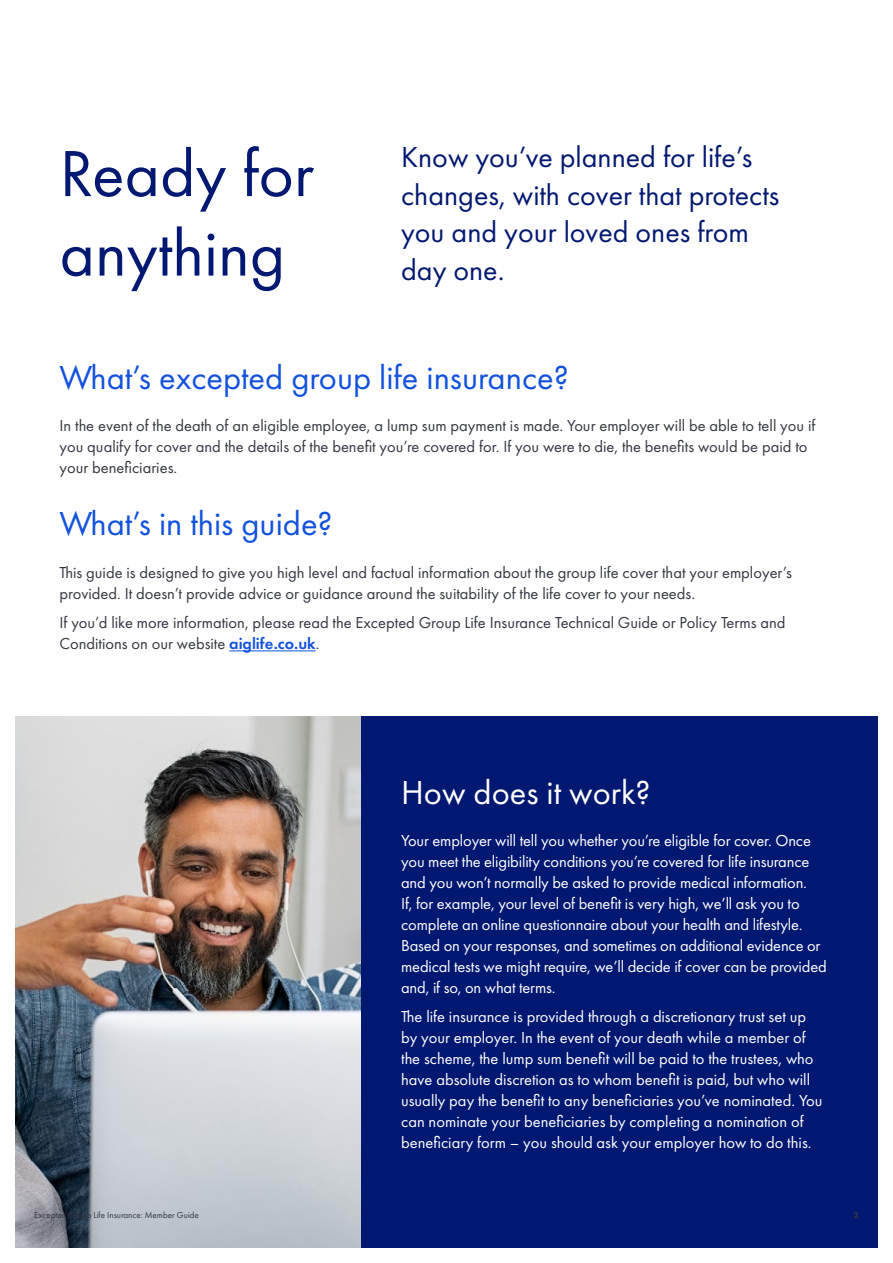
<style>
.page{position:relative;width:893px;height:1263px;background:#fff}
.page>*{position:absolute;margin:0;border:0;box-sizing:border-box;transform-origin:0 0}
.Section_heading{font:67.5px/79.5px "Futura PT";color:#001871}
.Section_heading-2{font:34.5px "Futura PT";color:#1352de}
.Section_heading-3{font:34.5px "Futura PT";color:#fff}
.Intro_para{font:30px/37.5px "Futura PT";color:#001871}
.Body_Copy{font:16.5px/21px "Futura PT";letter-spacing:-.01em;color:#fff}
.Body_Copy-2{font:16.5px/21px "Futura PT";color:#343741}
.t1{font:9px "Futura PT";color:#343741}
.t2{font:800 9px "Futura PT";color:#343741}
.s1{font-weight:600;color:#1352de}
</style>
<div class="page">
<img style="left:16px;top:716px;width:345px;height:531px">
<div style="left:361px;top:716px;width:532px;height:547px;background:#001871"></div>
<hr style="left:229px;top:650px;width:87px;height:1px;background:#1352de">
<div style="left:0;top:0;width:893px;height:1263px;border:15px solid #fff"></div>
<p class="Section_heading" style="left:60px;top:134px;width:256px">Ready for anything</p>
<p class="Intro_para" style="left:401px;top:139px;width:380px">Know you’ve planned for life’s changes, with cover that protects you and your loved ones from day one.</p>
<p class="Section_heading-2" style="left:60px;top:357px;width:511px">What’s excepted group life insurance?</p>
<p class="Body_Copy-2" style="left:60px;top:415px;width:757px">In the event of the death of an eligible employee, a lump sum payment is made. Your employer will be able to tell you if you qualify for cover and the details of the benefit you’re covered for. If you were to die, the benefits would be paid to your beneficiaries.</p>
<p class="Section_heading-2" style="left:60px;top:503px;width:275px">What’s in this guide?</p>
<p class="Body_Copy-2" style="left:60px;top:562px;width:734px">This guide is designed to give you high level and factual information about the group life cover that your employer’s provided. It doesn’t provide advice or guidance around the suitability of the life cover to your needs.</p>
<p class="Body_Copy-2" style="left:60px;top:612px;width:727px">If you’d like more information, please read the Excepted Group Life Insurance Technical Guide or Policy Terms and<br>Conditions on our website <span class="s1">aiglife.co.uk</span>.</p>
<p class="Section_heading-3" style="left:401px;top:772px;width:251px">How does it work?</p>
<p class="Body_Copy" style="left:401px;top:830px;width:427px">Your employer will tell you whether you’re eligible for cover. Once you meet the eligibility conditions you’re covered for life insurance and you won’t normally be asked to provide medical information.<br>If, for example, your level of benefit is very high, we’ll ask you to complete an online questionnaire about your health and lifestyle.<br>Based on your responses, and sometimes on additional evidence or medical tests we might require, we’ll decide if cover can be provided and, if so, on what terms.</p>
<p class="Body_Copy" style="left:401px;top:1006px;width:423px">The life insurance is provided through a discretionary trust set up by your employer. In the event of your death while a member of the scheme, the lump sum benefit will be paid to the trustees, who have absolute discretion as to whom benefit is paid, but who will usually pay the benefit to any beneficiaries you’ve nominated. You can nominate your beneficiaries by completing a nomination of beneficiary form – you should ask your employer how to do this.</p>
<p class="t1" style="left:34px;top:1209px;width:166px">Excepted Group Life Insurance: Member Guide</p>
<p class="t2" style="left:853px;top:1209px;width:7px">2</p>
</div>
